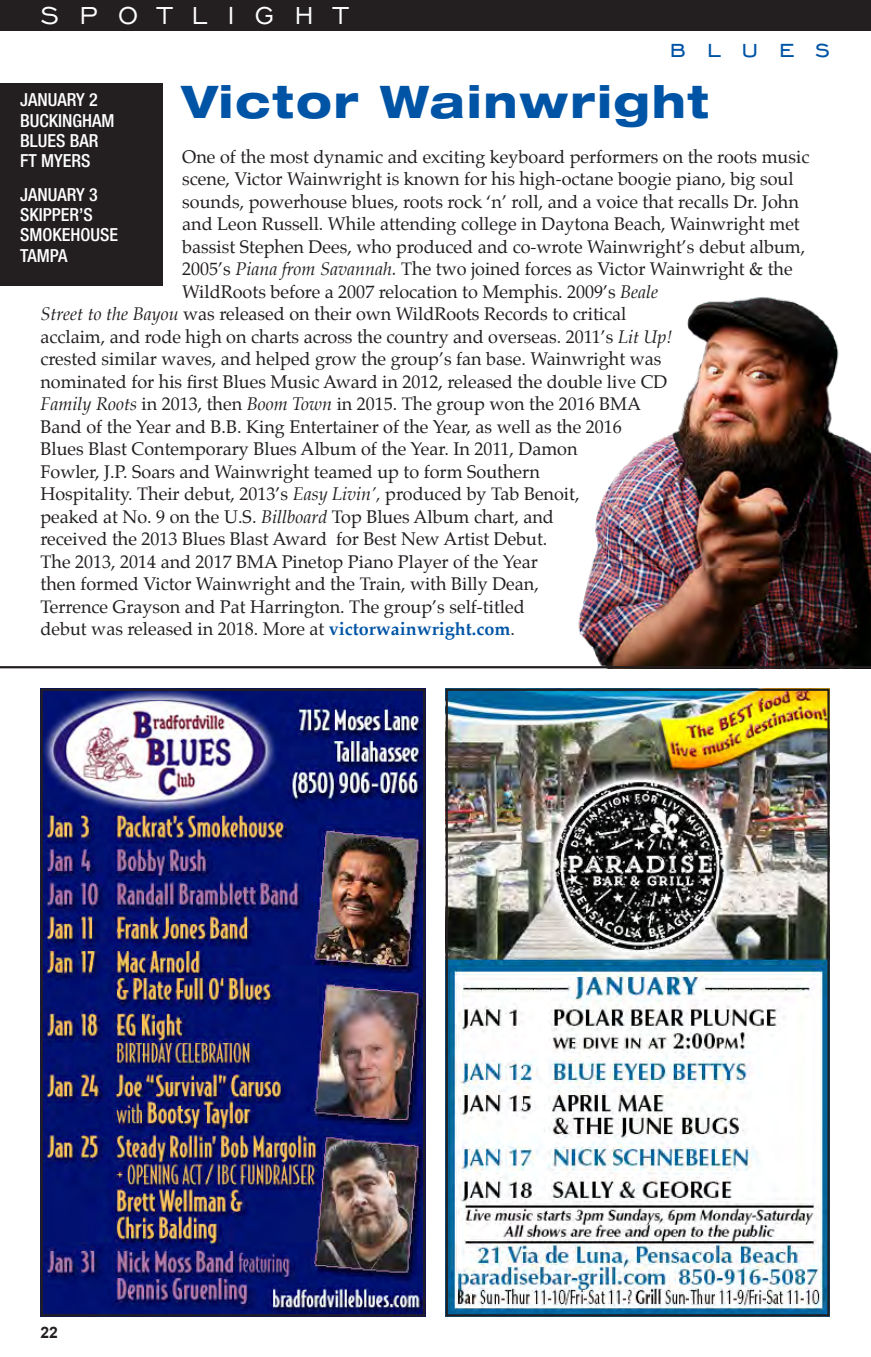
<style>
.page{position:relative;width:871px;height:1357px;background:#fff}
.page>*{position:absolute;margin:0;border:0;box-sizing:border-box;transform-origin:0 0}
.t1{font:800 expanded 45px "Helvetica Neue";letter-spacing:.05em;color:#0054a6;scale:.96 1}
.t2{font:31.5px "Engravers Gothic BT";letter-spacing:.64em;color:#fff}
.t3{font:31.5px "Engravers Gothic BT";letter-spacing:.64em;color:#0054a6}
.t4{font:18px "Palatino";color:#231f20}
.t5{font:500 condensed 18px/20.2px "Helvetica Neue";color:#fff}
.t6{font:700 15.75px "Arial";color:#231f20}
.s1{font-style:italic}
.s2{font-weight:700;color:#0054a6}
</style>
<div class="page">
<div style="left:0;top:83px;width:162px;height:203px;background:#231f20"></div>
<div style="left:0;top:0;width:871px;height:30px;background:#231f20"></div>
<img style="left:449px;top:691px;width:377px;height:622px">
<div style="left:446px;top:688px;width:383px;height:628px;border:2px solid #231f20"></div>
<img style="left:578px;top:296px;width:293px;height:370px">
<img style="left:43px;top:691px;width:379px;height:622px">
<div style="left:40px;top:688px;width:385px;height:628px;border:2px solid #231f20"></div>
<hr style="left:0;top:666px;width:871px;height:2px;background:#231f20">
<h2 class="t2" style="left:40px;top:-2px;width:308px">SPOTLIGHT</h2>
<h2 class="t3" style="left:669px;top:31px;width:162px">blues</h2>
<h1 class="t1" style="left:182px;top:73px;width:551px">Victor Wainwright</h1>
<p class="t4" style="left:182px;top:142px;width:628px">One of the most dynamic and exciting keyboard performers on the roots music</p>
<p class="t4" style="left:182px;top:164px;width:613px">scene, Victor Wainwright is known for his high-octane boogie piano, big soul</p>
<p class="t4" style="left:182px;top:187px;width:618px">sounds, powerhouse blues, roots rock ‘n’ roll, and a voice that recalls Dr. John</p>
<p class="t4" style="left:182px;top:209px;width:619px">and Leon Russell. While attending college in Daytona Beach, Wainwright met</p>
<p class="t4" style="left:182px;top:232px;width:624px">bassist Stephen Dees, who produced and co-wrote Wainwright’s debut album,</p>
<p class="t4" style="left:182px;top:254px;width:612px">2005’s <span class="s1">Piana from Savannah.</span> The two joined forces as Victor Wainwright &amp; the</p>
<p class="t4" style="left:182px;top:277px;width:477px">WildRoots before a 2007 relocation to Memphis. 2009’s <span class="s1">Beale</span></p>
<p class="t4" style="left:40px;top:299px;width:587px"><span class="s1">Street to the Bayou</span> was released on their own WildRoots Records to critical</p>
<p class="t4" style="left:40px;top:322px;width:633px">acclaim, and rode high on charts across the country and overseas. 2011’s <span class="s1">Lit Up!</span></p>
<p class="t4" style="left:40px;top:344px;width:622px">crested similar waves, and helped grow the group’s fan base. Wainwright was</p>
<p class="t4" style="left:40px;top:367px;width:628px">nominated for his first Blues Music Award in 2012, released the double live CD</p>
<p class="t4" style="left:40px;top:389px;width:602px"><span class="s1">Family Roots</span> in 2013, then <span class="s1">Boom Town</span> in 2015. The group won the 2016 BMA</p>
<p class="t4" style="left:40px;top:412px;width:583px">Band of the Year and B.B. King Entertainer of the Year, as well as the 2016</p>
<p class="t4" style="left:40px;top:434px;width:538px">Blues Blast Contemporary Blues Album of the Year. In 2011, Damon</p>
<p class="t4" style="left:40px;top:457px;width:501px">Fowler, J.P. Soars and Wainwright teamed up to form Southern</p>
<p class="t4" style="left:40px;top:479px;width:540px">Hospitality. Their debut, 2013’s <span class="s1">Easy Livin’,</span> produced by Tab Benoit,</p>
<p class="t4" style="left:40px;top:502px;width:515px">peaked at No. 9 on the U.S. <span class="s1">Billboard</span> Top Blues Album chart, and</p>
<p class="t4" style="left:40px;top:524px;width:508px">received the 2013 Blues Blast Award for Best New Artist Debut.</p>
<p class="t4" style="left:40px;top:547px;width:499px">The 2013, 2014 and 2017 BMA Pinetop Piano Player of the Year</p>
<p class="t4" style="left:40px;top:569px;width:500px">then formed Victor Wainwright and the Train, with Billy Dean,</p>
<p class="t4" style="left:40px;top:592px;width:486px">Terrence Grayson and Pat Harrington. The group’s self-titled</p>
<p class="t4" style="left:40px;top:614px;width:476px">debut was released in 2018. More at <span class="s2">victorwainwright.com</span>.</p>
<p class="t5" style="left:20px;top:90px;width:96px">JANUARY 2<br>BUCKINGHAM<br>BLUES BAR<br>FT MYERS</p>
<p class="t5" style="left:20px;top:184px;width:100px">JANUARY 3<br>SKIPPER’S<br>SMOKEHOUSE<br>TAMPA</p>
<p class="t6" style="left:40px;top:1322px;width:19px">22</p>
</div>
